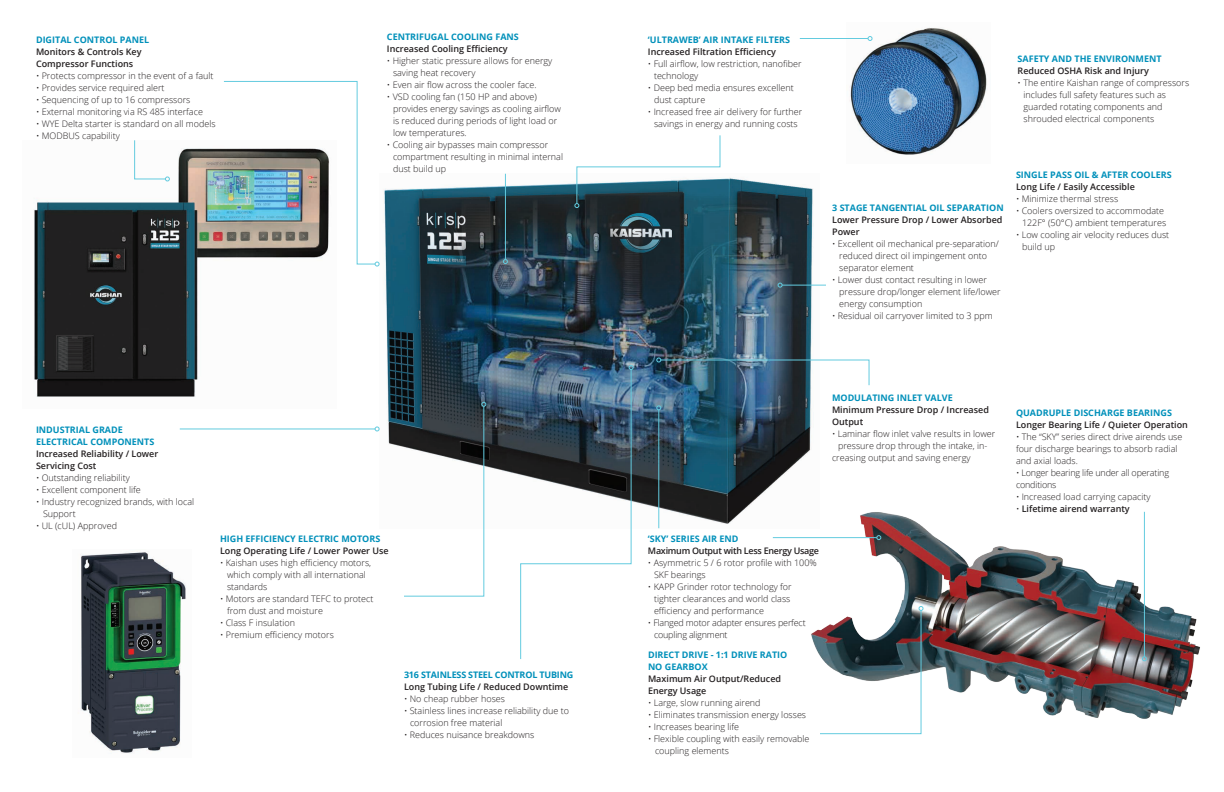
<style>
.page{position:relative;width:1224px;height:792px;background:#fff}
.page>*{position:absolute;margin:0;border:0;box-sizing:border-box;transform-origin:0 0}
.t1{font:300 9px/12px "Open Sans";color:#231f20}
.t2{font:600 9px/12px "Open Sans";color:#231f20}
.t3{font:700 9px/12px "Open Sans";color:#0090ba}
.t4{font:300 9px/12px "Open Sans";letter-spacing:-.02em;color:#231f20}
.t5{font:600 9px "Open Sans";letter-spacing:-.03em;color:#231f20}
.t6{font:700 9px "Open Sans";letter-spacing:-.02em;color:#0090ba}
.s1{font-weight:300}
</style>
<div class="page">
<img style="left:384px;top:174px;width:436px;height:354px">
<img style="left:802px;top:500px;width:398px;height:219px">
<img style="left:81px;top:552px;width:105px;height:201px">
<img style="left:850px;top:27px;width:137px;height:128px">
<img style="left:34px;top:148px;width:189px;height:249px">
<hr style="left:1144px;top:512px;width:1px;height:145px;background:#63cbdf">
<svg style="left:1142px;top:656px;width:5px;height:5px"></svg>
<hr style="left:180px;top:428px;width:195px;height:1px;background:#63cbdf">
<svg style="left:375px;top:426px;width:5px;height:5px"></svg>
<hr style="left:800px;top:38px;width:68px;height:1px;background:#63cbdf">
<svg style="left:868px;top:36px;width:5px;height:5px"></svg>
<svg style="left:134px;top:140px;width:36px;height:41px"></svg>
<svg style="left:223px;top:81px;width:157px;height:186px"></svg>
<svg style="left:403px;top:402px;width:83px;height:195px"></svg>
<svg style="left:520px;top:365px;width:114px;height:294px"></svg>
<hr style="left:658px;top:410px;width:1px;height:118px;background:#63cbdf">
<svg style="left:656px;top:405px;width:5px;height:5px"></svg>
<img style="left:656px;top:358px;width:214px;height:28px">
<hr style="left:773px;top:537px;width:104px;height:1px;background:#63cbdf">
<svg style="left:876px;top:535px;width:5px;height:5px"></svg>
<svg style="left:819px;top:606px;width:105px;height:129px"></svg>
<hr style="left:505px;top:174px;width:1px;height:86px;background:#63cbdf">
<svg style="left:503px;top:259px;width:5px;height:5px"></svg>
<svg style="left:574px;top:135px;width:147px;height:73px"></svg>
<hr style="left:782px;top:285px;width:44px;height:1px;background:#63cbdf">
<svg style="left:778px;top:283px;width:5px;height:5px"></svg>
<p class="t3" style="left:36px;top:33px;width:115px">DIGITAL CONTROL PANEL</p>
<p class="t2" style="left:36px;top:45px;width:107px">Monitors &amp; Controls Key<br>Compressor Functions</p>
<p class="t1" style="left:36px;top:69px;width:179px">• Protects compressor in the event of a fault</p>
<p class="t1" style="left:36px;top:81px;width:130px">• Provides service required alert</p>
<p class="t1" style="left:36px;top:93px;width:156px">• Sequencing of up to 16 compressors</p>
<p class="t1" style="left:36px;top:105px;width:168px">• External monitoring via RS 485 interface</p>
<p class="t1" style="left:36px;top:117px;width:181px">• WYE Delta starter is standard on all models</p>
<p class="t1" style="left:36px;top:129px;width:85px">• MODBUS capability</p>
<p class="t3" style="left:36px;top:424px;width:120px">INDUSTRIAL GRADE<br>ELECTRICAL COMPONENTS</p>
<p class="t2" style="left:36px;top:448px;width:124px">Increased Reliability / Lower<br>Servicing Cost</p>
<p class="t1" style="left:36px;top:472px;width:95px">• Outstanding reliability</p>
<p class="t1" style="left:36px;top:484px;width:106px">• Excellent component life</p>
<p class="t1" style="left:43px;top:496px;width:153px;text-indent:-7px">• Industry recognized brands, with local<br>Support</p>
<p class="t1" style="left:36px;top:520px;width:83px">• UL (cUL) Approved</p>
<p class="t3" style="left:387px;top:31px;width:133px">CENTRIFUGAL COOLING FANS</p>
<p class="t2" style="left:387px;top:43px;width:122px">Increased Cooling Efficiency</p>
<p class="t1" style="left:393px;top:55px;width:161px;text-indent:-6px">• Higher static pressure allows for energy saving heat recovery</p>
<p class="t1" style="left:387px;top:79px;width:151px">• Even air flow across the cooler face.</p>
<p class="t1" style="left:393px;top:91px;width:170px;text-indent:-6px">• VSD cooling fan (150 HP and above) provides energy savings as cooling airflow is reduced during periods of light load or low temperatures.</p>
<p class="t1" style="left:393px;top:139px;width:172px;text-indent:-6px">• Cooling air bypasses main compressor compartment resulting in minimal internal dust build up</p>
<p class="t3" style="left:220px;top:532px;width:162px">HIGH EFFICIENCY ELECTRIC MOTORS</p>
<p class="t2" style="left:220px;top:544px;width:170px">Long Operating Life / Lower Power Use</p>
<p class="t1" style="left:227px;top:556px;width:146px;text-indent:-7px">• Kaishan uses high efficiency motors, which comply with all international standards</p>
<p class="t1" style="left:227px;top:592px;width:148px;text-indent:-7px">• Motors are standard TEFC to protect from dust and moisture</p>
<p class="t1" style="left:220px;top:616px;width:76px">• Class F insulation</p>
<p class="t1" style="left:220px;top:628px;width:115px">• Premium efficiency motors</p>
<p class="t6" style="left:404px;top:668px;width:171px">316 STAINLESS STEEL CONTROL TUBING</p>
<p class="t2" style="left:404px;top:680px;width:166px">Long Tubing Life / Reduced Downtime</p>
<p class="t1" style="left:404px;top:692px;width:103px">• No cheap rubber hoses</p>
<p class="t1" style="left:410px;top:704px;width:161px;text-indent:-6px">• Stainless lines increase reliability due to corrosion free material</p>
<p class="t1" style="left:404px;top:728px;width:132px">• Reduces nuisance breakdowns</p>
<p class="t3" style="left:648px;top:33px;width:143px">‘ULTRAWEB’ AIR INTAKE FILTERS</p>
<p class="t2" style="left:648px;top:45px;width:129px">Increased Filtration Efficiency</p>
<p class="t1" style="left:654px;top:57px;width:149px;text-indent:-6px">• Full airflow, low restriction, nanofiber technology</p>
<p class="t1" style="left:654px;top:81px;width:141px;text-indent:-6px">• Deep bed media ensures excellent dust capture</p>
<p class="t1" style="left:648px;top:105px;width:156px;text-align:center">• Increased free air delivery for further savings in energy and running costs</p>
<p class="t3" style="left:1018px;top:52px;width:145px">SAFETY AND THE ENVIRONMENT</p>
<p class="t2" style="left:1018px;top:64px;width:133px">Reduced OSHA Risk and Injury</p>
<p class="t1" style="left:1024px;top:76px;width:167px;text-indent:-6px">• The entire Kaishan range of compressors includes full safety features such as guarded rotating components and shrouded electrical components</p>
<p class="t3" style="left:832px;top:202px;width:173px">3 STAGE TANGENTIAL OIL SEPARATION</p>
<p class="t2" style="left:832px;top:214px;width:172px">Lower Pressure Drop / Lower Absorbed<br>Power</p>
<p class="t1" style="left:839px;top:238px;width:161px;text-indent:-7px">• Excellent oil mechanical pre-separation/ reduced direct oil impingement onto separator element</p>
<p class="t1" style="left:839px;top:274px;width:163px;text-indent:-7px">• Lower dust contact resulting in lower pressure drop/longer element life/lower energy consumption</p>
<p class="t1" style="left:832px;top:310px;width:162px">• Residual oil carryover limited to 3 ppm</p>
<p class="t3" style="left:1016px;top:169px;width:157px">SINGLE PASS OIL &amp; AFTER COOLERS</p>
<p class="t2" style="left:1016px;top:181px;width:120px">Long Life / Easily Accessible</p>
<p class="t1" style="left:1016px;top:193px;width:104px">• Minimize thermal stress</p>
<p class="t1" style="left:1016px;top:205px;width:152px;text-align:right">• Coolers oversized to accommodate<br>122F° (50°C) ambient temperatures</p>
<p class="t1" style="left:1022px;top:229px;width:149px;text-indent:-6px">• Low cooling air velocity reduces dust build up</p>
<p class="t3" style="left:832px;top:391px;width:122px">MODULATING INLET VALVE</p>
<p class="t2" style="left:832px;top:403px;width:158px">Minimum Pressure Drop / Increased<br>Output</p>
<p class="t1" style="left:832px;top:427px;width:165px">• Laminar flow inlet valve results in lower</p>
<p class="t1" style="left:838px;top:439px;width:151px">pressure drop through the intake, in-</p>
<p class="t1" style="left:832px;top:451px;width:140px">creasing output and saving energy</p>
<p class="t3" style="left:648px;top:532px;width:92px">‘SKY’ SERIES AIR END</p>
<p class="t5" style="left:648px;top:545px;width:173px">Maximum Output with Less Energy Usage</p>
<p class="t1" style="left:654px;top:556px;width:164px;text-indent:-6px">• Asymmetric 5 / 6 rotor profile with 100%<br>SKF bearings</p>
<p class="t1" style="left:654px;top:580px;width:139px;text-indent:-6px">• KAPP Grinder rotor technology for tighter clearances and world class efficiency and performance</p>
<p class="t4" style="left:654px;top:616px;width:153px;text-indent:-6px">• Flanged motor adapter ensures perfect coupling alignment</p>
<p class="t3" style="left:648px;top:648px;width:141px">DIRECT DRIVE - 1:1 DRIVE RATIO<br>NO GEARBOX</p>
<p class="t2" style="left:648px;top:672px;width:135px">Maximum Air Output/Reduced<br>Energy Usage</p>
<p class="t1" style="left:648px;top:696px;width:114px">• Large, slow running airend</p>
<p class="t1" style="left:648px;top:708px;width:160px">• Eliminates transmission energy losses</p>
<p class="t1" style="left:648px;top:720px;width:93px">• Increases bearing life</p>
<p class="t1" style="left:655px;top:732px;width:156px;text-indent:-7px">• Flexible coupling with easily removable coupling elements</p>
<p class="t3" style="left:1016px;top:406px;width:157px">QUADRUPLE DISCHARGE BEARINGS</p>
<p class="t2" style="left:1016px;top:418px;width:173px">Longer Bearing Life / Quieter Operation</p>
<p class="t1" style="left:1016px;top:430px;width:168px">• The “SKY” series direct drive airends use four discharge bearings to absorb radial and axial loads.</p>
<p class="t4" style="left:1016px;top:466px;width:155px">• Longer bearing life under all operating conditions</p>
<p class="t1" style="left:1016px;top:490px;width:136px">• Increased load carrying capacity</p>
<p class="t2" style="left:1016px;top:502px;width:115px"><span class="s1">•</span> Lifetime airend warranty</p>
</div>
